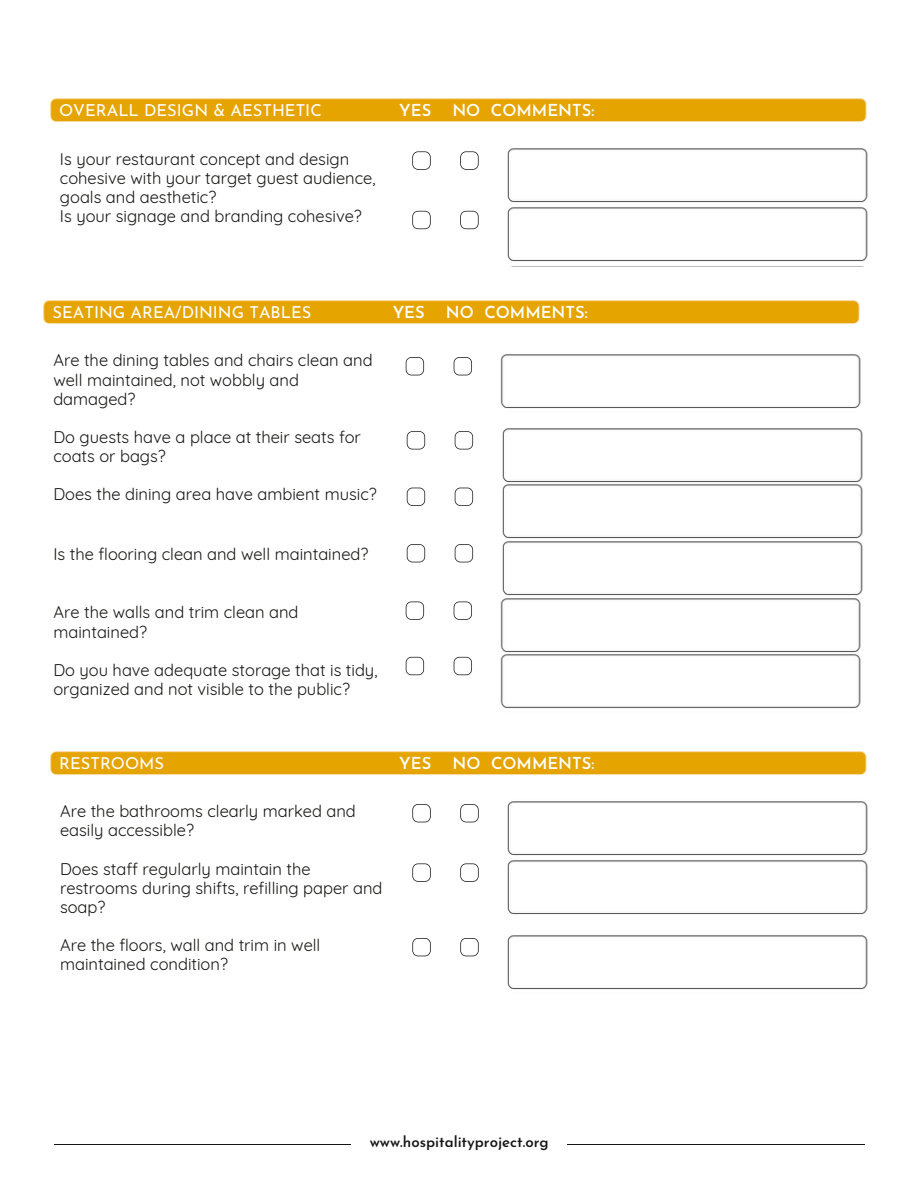
<style>
.page{position:relative;width:918px;height:1188px;background:#fff}
.page>*{position:absolute;margin:0;border:0;box-sizing:border-box;transform-origin:0 0}
.t1{font:16.5px/19.2px "Quicksand";color:#171615}
.t2{font:16.5px "Josefin Sans";color:#fff}
.t3{font:600 16.5px "Josefin Sans";color:#fff}
.t4{font:600 15px "Josefin Sans";color:#171615}
</style>
<div class="page">
<img style="left:50px;top:98px;width:817px;height:24px">
<svg style="left:412px;top:151px;width:19px;height:19px"></svg>
<svg style="left:460px;top:151px;width:19px;height:19px"></svg>
<img style="left:507px;top:148px;width:361px;height:55px">
<svg style="left:412px;top:211px;width:19px;height:18px"></svg>
<svg style="left:460px;top:211px;width:19px;height:18px"></svg>
<img style="left:507px;top:207px;width:361px;height:55px">
<img style="left:43px;top:300px;width:817px;height:24px">
<svg style="left:406px;top:357px;width:18px;height:18px"></svg>
<svg style="left:454px;top:357px;width:18px;height:18px"></svg>
<img style="left:500px;top:354px;width:361px;height:55px">
<svg style="left:407px;top:431px;width:18px;height:19px"></svg>
<svg style="left:455px;top:431px;width:18px;height:19px"></svg>
<img style="left:502px;top:428px;width:361px;height:52px">
<svg style="left:407px;top:488px;width:18px;height:18px"></svg>
<svg style="left:455px;top:488px;width:18px;height:18px"></svg>
<img style="left:502px;top:480px;width:361px;height:57px">
<svg style="left:407px;top:544px;width:18px;height:18px"></svg>
<svg style="left:455px;top:544px;width:18px;height:18px"></svg>
<img style="left:502px;top:537px;width:361px;height:57px">
<hr style="left:54px;top:1144px;width:810px;height:1px;background:#171615">
<div style="left:351px;top:1133px;width:216px;height:24px;background:#fff"></div>
<svg style="left:406px;top:602px;width:18px;height:18px"></svg>
<svg style="left:454px;top:602px;width:18px;height:18px"></svg>
<img style="left:500px;top:594px;width:361px;height:55px">
<svg style="left:406px;top:657px;width:18px;height:18px"></svg>
<svg style="left:454px;top:657px;width:18px;height:18px"></svg>
<img style="left:500px;top:649px;width:361px;height:59px">
<img style="left:50px;top:751px;width:817px;height:24px">
<svg style="left:412px;top:804px;width:19px;height:18px"></svg>
<svg style="left:460px;top:804px;width:19px;height:18px"></svg>
<img style="left:507px;top:801px;width:361px;height:55px">
<svg style="left:412px;top:863px;width:19px;height:19px"></svg>
<svg style="left:460px;top:863px;width:19px;height:19px"></svg>
<img style="left:507px;top:860px;width:361px;height:55px">
<svg style="left:412px;top:938px;width:19px;height:18px"></svg>
<svg style="left:460px;top:938px;width:19px;height:18px"></svg>
<img style="left:507px;top:935px;width:361px;height:55px">
<p class="t2" style="left:59px;top:104px;width:264px">OVERALL DESIGN &amp; AESTHETIC</p>
<p class="t3" style="left:399px;top:104px;width:34px">YES</p>
<p class="t3" style="left:452px;top:104px;width:143px">NO COMMENTS:</p>
<p class="t1" style="left:60px;top:149px;width:317px">Is your restaurant concept and design cohesive with your target guest audience, goals and aesthetic?<br>Is your signage and branding cohesive?</p>
<p class="t2" style="left:53px;top:305px;width:260px">SEATING AREA/DINING TABLES</p>
<p class="t3" style="left:393px;top:305px;width:34px">YES</p>
<p class="t3" style="left:446px;top:305px;width:143px">NO COMMENTS:</p>
<p class="t1" style="left:53px;top:351px;width:321px">Are the dining tables and chairs clean and well maintained, not wobbly and damaged?</p>
<p class="t1" style="left:53px;top:427px;width:309px">Do guests have a place at their seats for coats or bags?</p>
<p class="t1" style="left:53px;top:485px;width:325px">Does the dining area have ambient music?</p>
<p class="t1" style="left:53px;top:544px;width:317px">Is the flooring clean and well maintained?</p>
<p class="t1" style="left:53px;top:603px;width:247px">Are the walls and trim clean and maintained?</p>
<p class="t1" style="left:53px;top:660px;width:326px">Do you have adequate storage that is tidy, organized and not visible to the public?</p>
<p class="t2" style="left:59px;top:756px;width:106px">RESTROOMS</p>
<p class="t3" style="left:399px;top:756px;width:34px">YES</p>
<p class="t3" style="left:452px;top:756px;width:143px">NO COMMENTS:</p>
<p class="t1" style="left:60px;top:801px;width:297px">Are the bathrooms clearly marked and easily accessible?</p>
<p class="t1" style="left:60px;top:859px;width:324px">Does staff regularly maintain the restrooms during shifts, refilling paper and soap?</p>
<p class="t1" style="left:60px;top:935px;width:262px">Are the floors, wall and trim in well maintained condition?</p>
<p class="t4" style="left:370px;top:1136px;width:180px">www.hospitalityproject.org</p>
</div>
